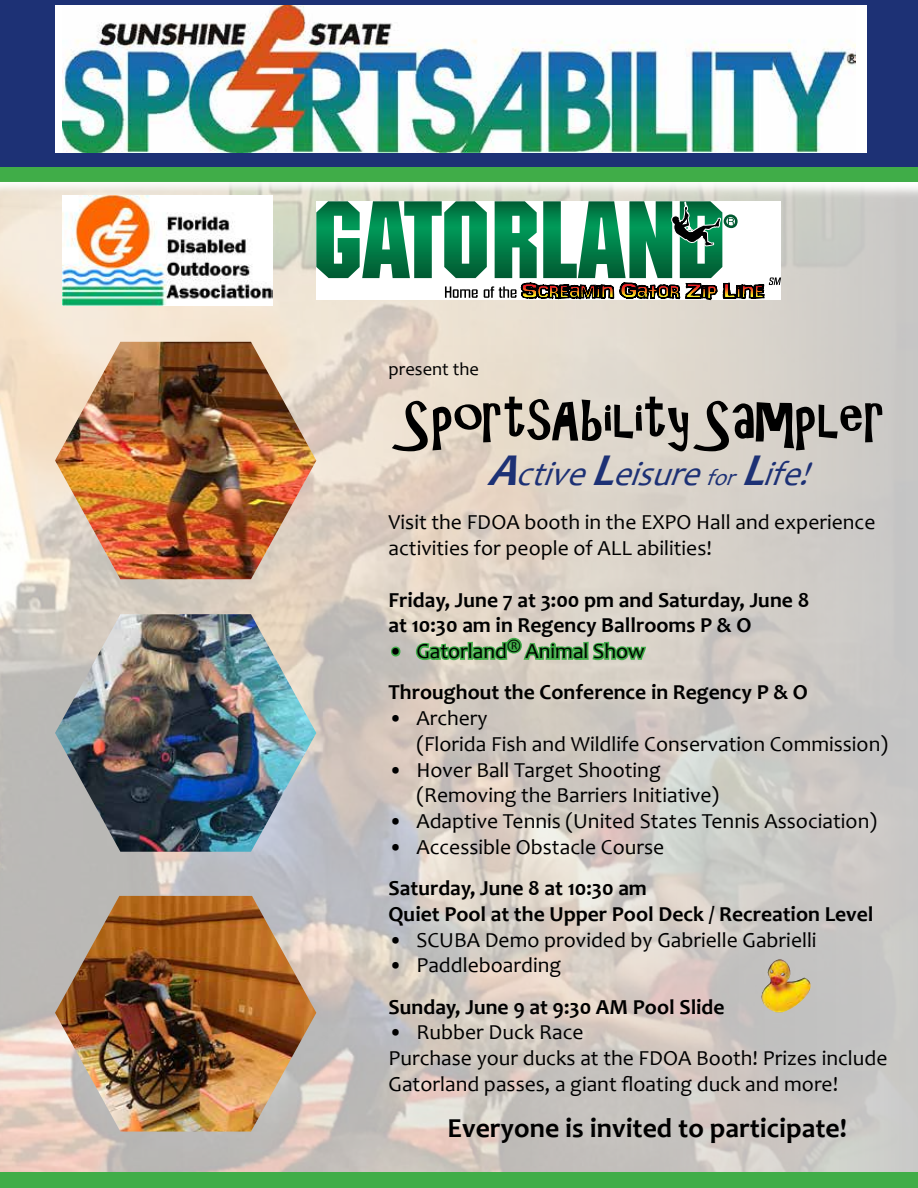
<style>
.page{position:relative;width:918px;height:1188px;background:#fff}
.page>*{position:absolute;margin:0;border:0;box-sizing:border-box;transform-origin:0 0}
.t1{font:55.2px "ARCHRISTY";color:#000}
.t2{font:italic 34.5px "Candara";color:#1d3175}
.t3{font:700 27.6px "Candara";color:#000}
.t4{font:21.45px/25.8px "Candara";color:#000}
.t5{font:700 21.45px/25.8px "Candara";color:#000}
.t6{font:18.45px "Candara";color:#000}
.s1{font-weight:700;font-size:46.05px}
.s2{font-size:22.95px}
</style>
<div class="page">
<div style="left:0;top:0;width:918px;height:167px;background:#1d3175"></div>
<div style="left:0;top:167px;width:918px;height:14px;background:#40ad48"></div>
<div style="left:0;top:174px;width:918px;height:1014px;background:#000;opacity:.75"></div>
<div style="left:0;top:1173px;width:918px;height:15px;background:#40ad48"></div>
<img style="left:62px;top:195px;width:211px;height:111px">
<svg style="left:388px;top:645px;width:15px;height:14px"></svg>
<svg style="left:414px;top:636px;width:234px;height:27px;background:#98c290"></svg>
<svg style="left:316px;top:201px;width:465px;height:99px"></svg>
<img style="left:55px;top:342px;width:261px;height:237px">
<img style="left:55px;top:614px;width:261px;height:238px">
<img style="left:761px;top:960px;width:50px;height:52px">
<div style="left:55px;top:5px;width:812px;height:148px;background:#fff"></div>
<img style="left:62px;top:5px;width:794px;height:148px">
<img style="left:55px;top:896px;width:261px;height:236px">
<p class="t6" style="left:389px;top:358px;width:92px">present the</p>
<h1 class="t1" style="left:405px;top:387px;width:483px">SPORTSABILITY SAMPLER</h1>
<h2 class="t2" style="left:487px;top:452px;width:337px"><span class="s1">A</span>ctive<span class="s1">L</span>eisure<span class="s2">for</span> <span class="s1">L</span>ife!</h2>
<p class="t4" style="left:389px;top:509px;width:488px">Visit the FDOA booth in the EXPO Hall and experience activities for people of ALL abilities!</p>
<p class="t5" style="left:389px;top:587px;width:422px">Friday, June 7 at 3:00 pm and Saturday, June 8 at 10:30 am in Regency Ballrooms P &amp; O</p>
<p class="t4" style="left:389px;top:638px;width:258px">• Gatorland® Animal Show</p>
<p class="t5" style="left:389px;top:679px;width:421px">Throughout the Conference in Regency P &amp; O</p>
<p class="t4" style="left:416px;top:705px;width:473px;text-indent:-28px">• Archery<br>(Florida Fish and Wildlife Conservation Commission)</p>
<p class="t4" style="left:416px;top:757px;width:304px;text-indent:-28px">• Hover Ball Target Shooting (Removing the Barriers Initiative)</p>
<p class="t4" style="left:389px;top:808px;width:490px">• Adaptive Tennis (United States Tennis Association)</p>
<p class="t4" style="left:389px;top:834px;width:277px">• Accessible Obstacle Course</p>
<p class="t5" style="left:389px;top:875px;width:486px">Saturday, June 8 at 10:30 am<br>Quiet Pool at the Upper Pool Deck / Recreation Level</p>
<p class="t4" style="left:389px;top:927px;width:430px">• SCUBA Demo provided by Gabrielle Gabrielli</p>
<p class="t4" style="left:389px;top:952px;width:174px">• Paddleboarding</p>
<p class="t5" style="left:389px;top:993px;width:338px">Sunday, June 9 at 9:30 AM Pool Slide</p>
<p class="t4" style="left:389px;top:1019px;width:500px">• Rubber Duck Race<br>Purchase your ducks at the FDOA Booth! Prizes include<br>Gatorland passes, a giant floating duck and more!</p>
<p class="t3" style="left:447px;top:1111px;width:401px">Everyone is invited to participate!</p>
</div>
